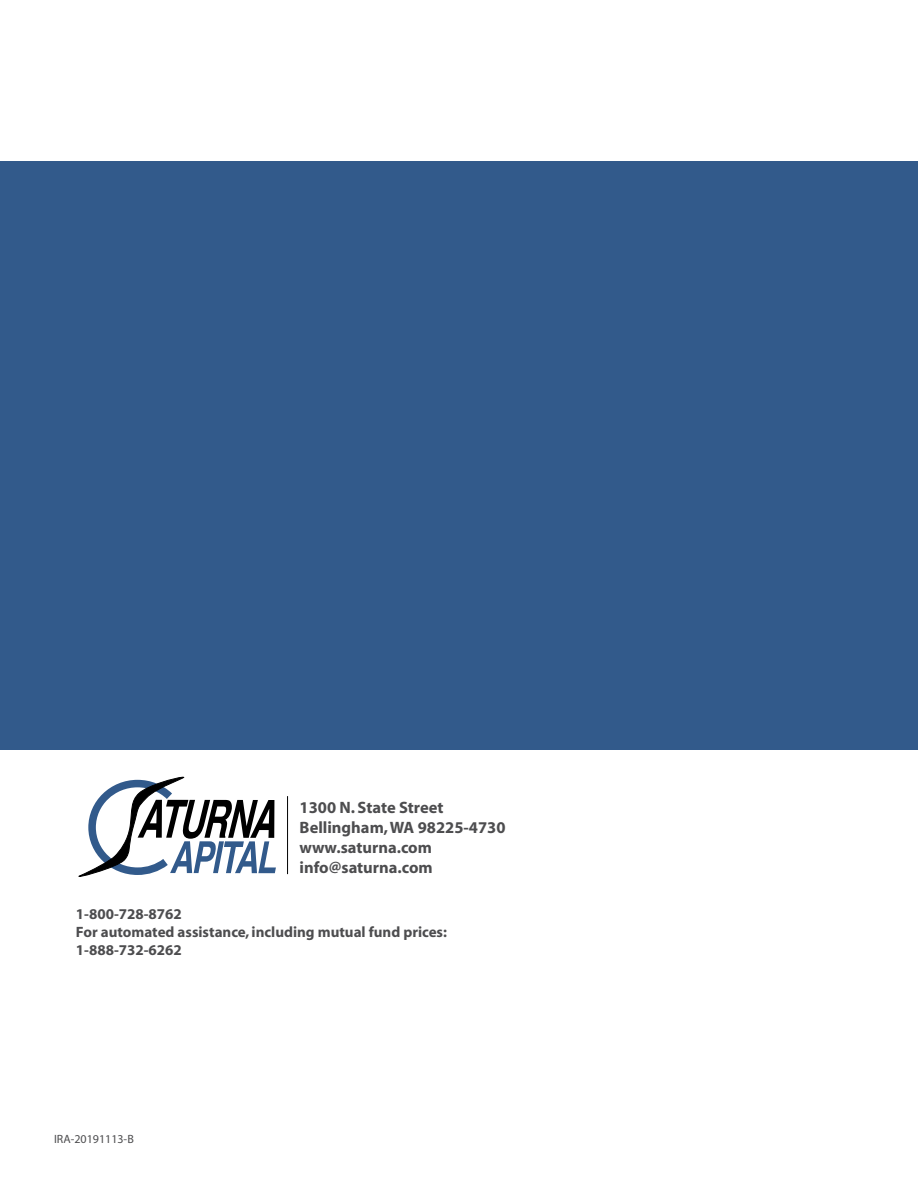
<style>
.page{position:relative;width:918px;height:1188px;background:#fff}
.page>*{position:absolute;margin:0;border:0;box-sizing:border-box;transform-origin:0 0}
.t1{font:700 16.5px/19.8px "Myriad";color:#4d4d4f}
.t2{font:700 15px/18px "Myriad";color:#4d4d4f}
.t3{font:12px "Myriad";color:#4d4d4f}
</style>
<div class="page">
<div style="left:0;top:161px;width:918px;height:588px;background:#325a8b"></div>
<svg style="left:79px;top:777px;width:197px;height:100px"></svg>
<hr style="left:287px;top:796px;width:1px;height:78px;background:#000">
<p class="t1" style="left:300px;top:798px;width:207px">1300 N. State Street<br>Bellingham, WA 98225-4730 www.saturna.com info@saturna.com</p>
<p class="t2" style="left:76px;top:905px;width:373px">1-800-728-8762<br>For automated assistance, including mutual fund prices:<br>1-888-732-6262</p>
<p class="t3" style="left:54px;top:1133px;width:81px">IRA-20191113-B</p>
</div>
